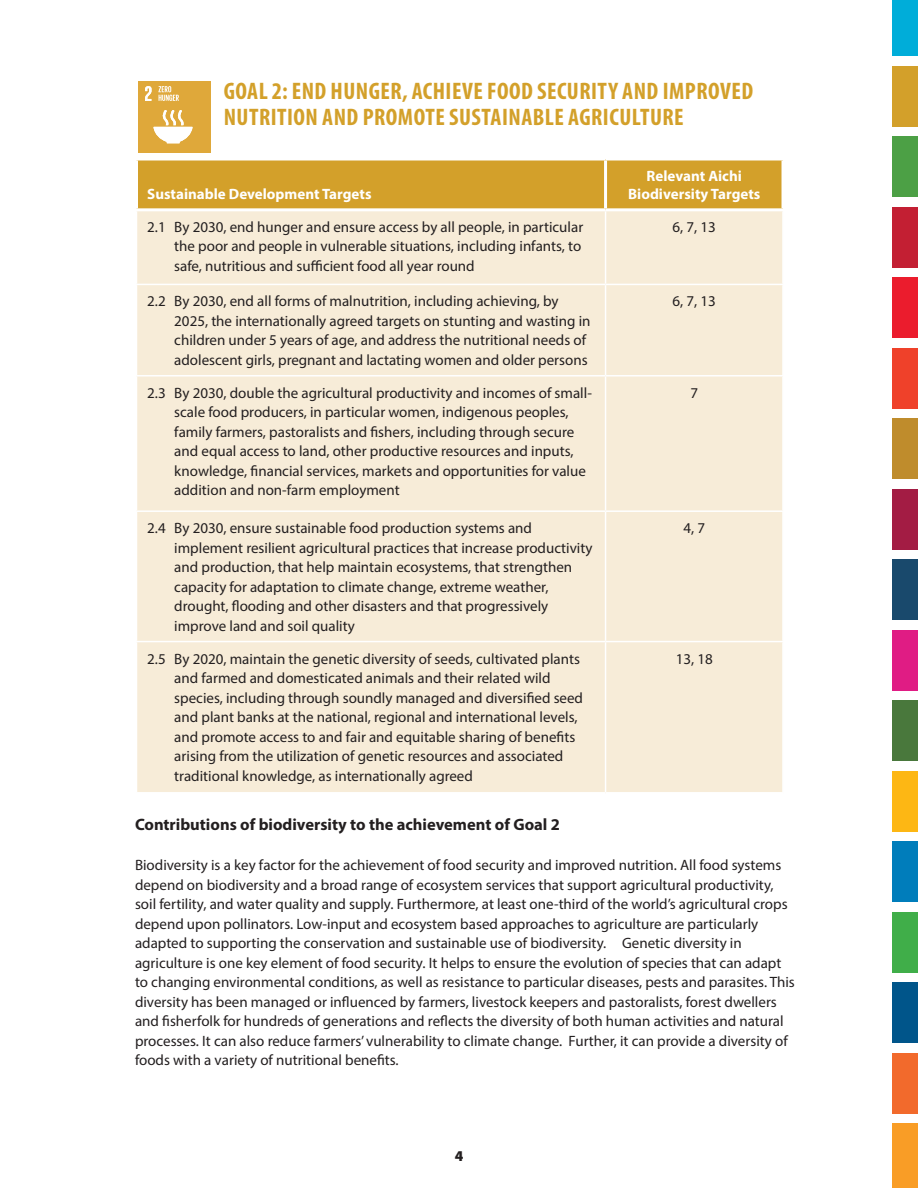
<style>
.page{position:relative;width:918px;height:1188px;background:#fff}
.page>*{position:absolute;margin:0;border:0;box-sizing:border-box;transform-origin:0 0}
.t1{font:700 condensed 24px/25.5px "Myriad Pro";letter-spacing:.02em;color:#d3a02a}
.Body_Text{font:700 16.5px "Myriad Pro";color:#231f20}
.Table_Text{font:15px/19.5px "Myriad Pro";color:#231f20}
.Body_Text-2{font:700 15px/18px "Myriad Pro";color:#fff;text-align:center}
.t2{font:900 15px "Myriad Pro";color:#231f20}
</style>
<div class="page">
<div style="left:892px;top:66px;width:26px;height:60px;background:#d3a02a"></div>
<div style="left:892px;top:278px;width:26px;height:60px;background:#eb1c2d"></div>
<div style="left:892px;top:207px;width:26px;height:60px;background:#c31f33"></div>
<div style="left:892px;top:348px;width:26px;height:60px;background:#ef412a"></div>
<div style="left:892px;top:137px;width:26px;height:60px;background:#4ca045"></div>
<div style="left:892px;top:0;width:26px;height:56px;background:#00add9"></div>
<div style="left:892px;top:771px;width:26px;height:60px;background:#fdb714"></div>
<div style="left:892px;top:489px;width:26px;height:60px;background:#a31c44"></div>
<div style="left:892px;top:1053px;width:26px;height:60px;background:#f26a2c"></div>
<div style="left:892px;top:630px;width:26px;height:60px;background:#e01c84"></div>
<div style="left:892px;top:1124px;width:26px;height:64px;background:#f99d26"></div>
<div style="left:892px;top:419px;width:26px;height:60px;background:#bf8c2c"></div>
<div style="left:892px;top:701px;width:26px;height:60px;background:#49783c"></div>
<div style="left:892px;top:842px;width:26px;height:60px;background:#007dbb"></div>
<div style="left:892px;top:912px;width:26px;height:60px;background:#40ae49"></div>
<div style="left:892px;top:983px;width:26px;height:60px;background:#00558a"></div>
<div style="left:892px;top:560px;width:26px;height:60px;background:#19496c"></div>
<div style="left:136px;top:160px;width:647px;height:48px;background:#d3a02a"></div>
<svg style="left:137px;top:211px;width:645px;height:581px;background:#f7ecd9"></svg>
<hr style="left:605px;top:211px;width:1px;height:73px;background:#fff">
<hr style="left:136px;top:284px;width:470px;height:1px;background:#fff">
<hr style="left:606px;top:284px;width:178px;height:1px;background:#fff">
<hr style="left:605px;top:285px;width:1px;height:90px;background:#fff">
<hr style="left:136px;top:375px;width:470px;height:2px;background:#fff">
<hr style="left:606px;top:375px;width:178px;height:2px;background:#fff">
<hr style="left:605px;top:377px;width:1px;height:133px;background:#fff">
<hr style="left:136px;top:510px;width:470px;height:2px;background:#fff">
<hr style="left:606px;top:510px;width:178px;height:2px;background:#fff">
<hr style="left:605px;top:512px;width:1px;height:129px;background:#fff">
<hr style="left:136px;top:641px;width:470px;height:1px;background:#fff">
<hr style="left:606px;top:641px;width:178px;height:1px;background:#fff">
<hr style="left:605px;top:642px;width:1px;height:150px;background:#fff">
<hr style="left:135px;top:161px;width:3px;height:47px;background:#fff">
<hr style="left:604px;top:161px;width:3px;height:47px;background:#fff">
<hr style="left:782px;top:161px;width:3px;height:47px;background:#fff">
<div style="left:138px;top:81px;width:72px;height:71px;background:#dfa83a"></div>
<svg style="left:145px;top:86px;width:7px;height:15px"></svg>
<svg style="left:154px;top:110px;width:39px;height:33px"></svg>
<svg style="left:158px;top:86px;width:21px;height:15px"></svg>
<p class="t1" style="left:224px;top:78px;width:531px">GOAL 2: END HUNGER, ACHIEVE FOOD SECURITY AND IMPROVED<br>NUTRITION AND PROMOTE SUSTAINABLE AGRICULTURE</p>
<p class="Body_Text-2" style="left:147px;top:185px;width:226px">Sustainable Development Targets</p>
<p class="Body_Text-2" style="left:628px;top:167px;width:134px">Relevant Aichi<br>Biodiversity Targets</p>
<p class="Table_Text" style="left:174px;top:217px;width:410px;text-indent:-27px">2.1 By 2030, end hunger and ensure access by all people, in particular the poor and people in vulnerable situations, including infants, to safe, nutritious and sufficient food all year round</p>
<p class="Table_Text" style="left:673px;top:217px;width:45px">6, 7, 13</p>
<p class="Table_Text" style="left:174px;top:291px;width:418px;text-indent:-27px">2.2 By 2030, end all forms of malnutrition, including achieving, by 2025, the internationally agreed targets on stunting and wasting in children under 5 years of age, and address the nutritional needs of adolescent girls, pregnant and lactating women and older persons</p>
<p class="Table_Text" style="left:673px;top:291px;width:45px">6, 7, 13</p>
<p class="Table_Text" style="left:174px;top:383px;width:419px;text-indent:-27px">2.3 By 2030, double the agricultural productivity and incomes of small&shy;scale food producers, in particular women, indigenous peoples, family farmers, pastoralists and fishers, including through secure and equal access to land, other productive resources and inputs, knowledge, financial services, markets and opportunities for value addition and non-farm employment</p>
<p class="Table_Text" style="left:690px;top:383px;width:9px">7</p>
<p class="Table_Text" style="left:174px;top:518px;width:420px;text-indent:-27px">2.4 By 2030, ensure sustainable food production systems and implement resilient agricultural practices that increase productivity and production, that help maintain ecosystems, that strengthen capacity for adaptation to climate change, extreme weather, drought, flooding and other disasters and that progressively improve land and soil quality</p>
<p class="Table_Text" style="left:683px;top:518px;width:23px">4, 7</p>
<p class="Table_Text" style="left:174px;top:649px;width:410px;text-indent:-27px">2.5 By 2020, maintain the genetic diversity of seeds, cultivated plants and farmed and domesticated animals and their related wild species, including through soundly managed and diversified seed and plant banks at the national, regional and international levels, and promote access to and fair and equitable sharing of benefits arising from the utilization of genetic resources and associated traditional knowledge, as internationally agreed</p>
<p class="Table_Text" style="left:676px;top:649px;width:39px">13, 18</p>
<p class="Body_Text" style="left:135px;top:814px;width:426px">Contributions of biodiversity to the achievement of Goal 2</p>
<p class="Table_Text" style="left:135px;top:855px;width:661px">Biodiversity is a key factor for the achievement of food security and improved nutrition. All food systems depend on biodiversity and a broad range of ecosystem services that support agricultural productivity, soil fertility, and water quality and supply. Furthermore, at least one-third of the world’s agricultural crops depend upon pollinators. Low-input and ecosystem based approaches to agriculture are particularly adapted to supporting the conservation and sustainable use of biodiversity. Genetic diversity in agriculture is one key element of food security. It helps to ensure the evolution of species that can adapt to changing environmental conditions, as well as resistance to particular diseases, pests and parasites. This diversity has been managed or influenced by farmers, livestock keepers and pastoralists, forest dwellers and fisherfolk for hundreds of generations and reflects the diversity of both human activities and natural processes. It can also reduce farmers’ vulnerability to climate change. Further, it can provide a diversity of foods with a variety of nutritional benefits.</p>
<p class="t2" style="left:455px;top:1147px;width:10px">4</p>
</div>
